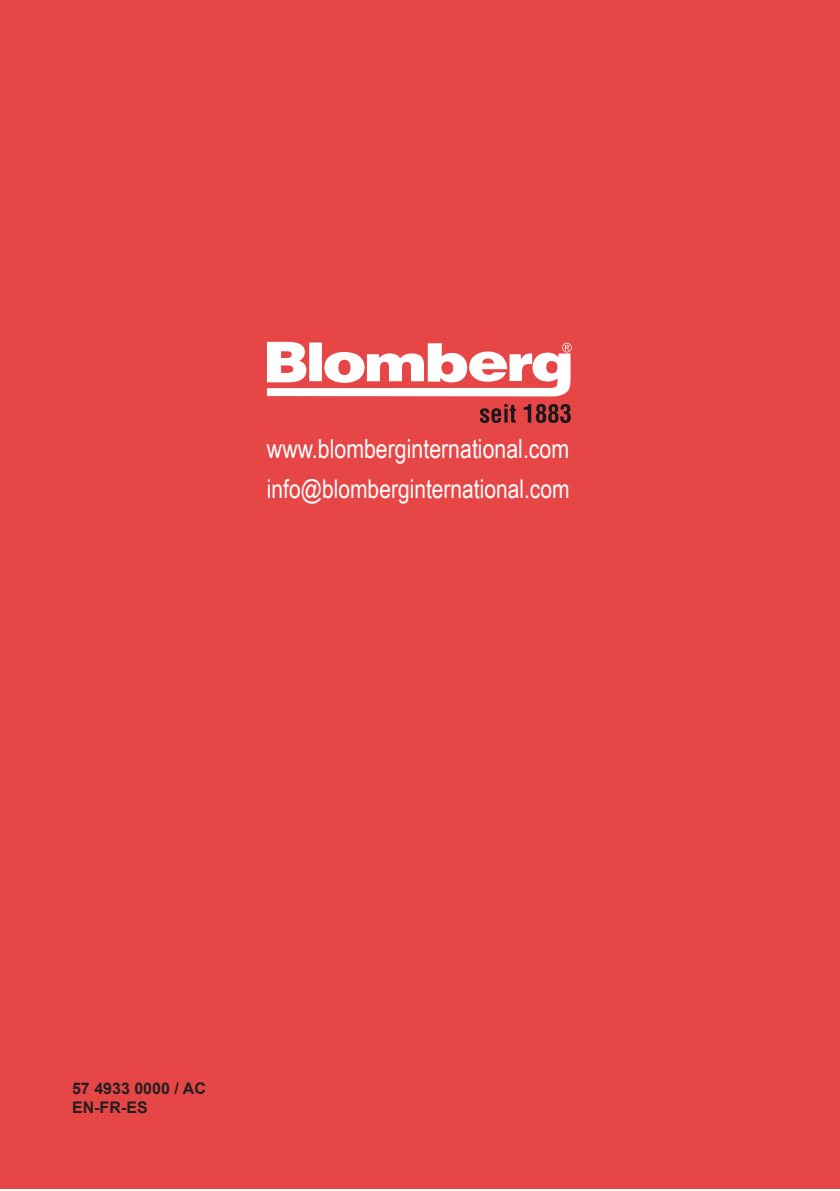
<style>
.page{position:relative;width:840px;height:1191px;background:#fff}
.page>*{position:absolute;margin:0;border:0;box-sizing:border-box;transform-origin:0 0}
.t1{font:26.4px "Arial Narrow";color:#fff}
.t2{font:26px "Arial Narrow";color:#fff}
.t3{font:700 16px/19px "Arial";color:#231f20}
</style>
<div class="page">
<div style="left:0;top:0;width:839px;height:1188px;background:#e74647"></div>
<svg style="left:267px;top:342px;width:304px;height:54px"></svg>
<svg style="left:479px;top:404px;width:36px;height:19px"></svg>
<svg style="left:523px;top:404px;width:47px;height:19px"></svg>
<p class="t1" style="left:267px;top:429px;width:304px">www.blomberginternational.com</p>
<p class="t2" style="left:267px;top:470px;width:304px">info@blomberginternational.com</p>
<p class="t3" style="left:72px;top:1079px;width:135px">57 4933 0000 / AC<br>EN-FR-ES</p>
</div>
